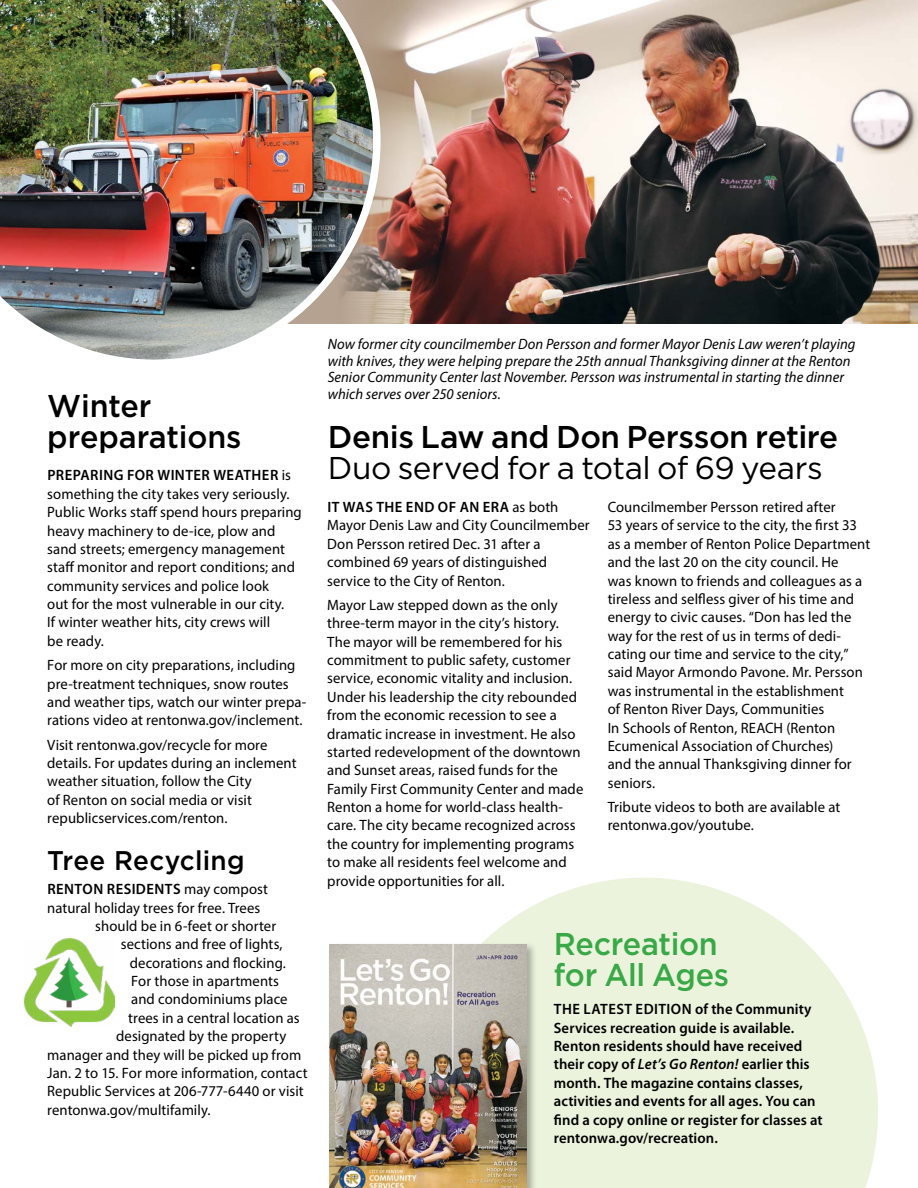
<style>
.page{position:relative;width:918px;height:1188px;background:#fff}
.page>*{position:absolute;margin:0;border:0;box-sizing:border-box;transform-origin:0 0}
.t1{font:500 31.5px/31.5px "Gotham";letter-spacing:-.01em;color:#000}
.t2{font:31.5px "Gotham";letter-spacing:-.015em;color:#000}
.t3{font:500 31.5px/31.5px "Gotham";letter-spacing:-.01em;color:#39a846}
.t4{font:500 27px "Gotham";letter-spacing:.01em;color:#000}
.t5{font:15px/18.3px "Myriad Pro";letter-spacing:.005em;color:#000}
.t6{font:600 15px/18.3px "Myriad Pro";letter-spacing:.005em;color:#000}
.t7{font:italic 15px/16.5px "Myriad Pro";letter-spacing:.005em;color:#000}
.t8{font:600 15px "Myriad Pro";letter-spacing:.03em;color:#000}
.s1{font-weight:600}
.s2{font-weight:400}
.s3{font-style:italic}
</style>
<div class="page">
<svg style="left:483px;top:878px;width:395px;height:310px;background:#edf4e1"></svg>
<img style="left:381px;top:0;width:537px;height:324px">
<img style="left:0;top:0;width:381px;height:360px">
<div style="left:327px;top:942px;width:210px;height:246px;background:#000;opacity:.3"></div>
<img style="left:329px;top:944px;width:198px;height:244px">
<img style="left:25px;top:939px;width:89px;height:88px">
<h1 class="t1" style="left:47px;top:389px;width:196px">Winter preparations</h1>
<p class="t5" style="left:47px;top:466px;width:256px"><span class="s1">PREPARING FOR WINTER WEATHER</span> is something the city takes very seriously.<br>Public Works staff spend hours preparing heavy machinery to de-ice, plow and sand streets; emergency management staff monitor and report conditions; and community services and police look<br>out for the most vulnerable in our city.<br>If winter weather hits, city crews will<br>be ready.</p>
<p class="t5" style="left:47px;top:656px;width:261px">For more on city preparations, including pre-treatment techniques, snow routes and weather tips, watch our winter prepa&shy;rations video at rentonwa.gov/inclement.</p>
<p class="t5" style="left:47px;top:735px;width:251px">Visit rentonwa.gov/recycle for more details. For updates during an inclement weather situation, follow the City<br>of Renton on social media or visit republicservices.com/renton.</p>
<h2 class="t4" style="left:47px;top:842px;width:199px">Tree Recycling</h2>
<p class="t8" style="left:47px;top:880px;width:222px">RENTON RESIDENTS <span class="s2">may compost</span></p>
<p class="t5" style="left:47px;top:898px;width:215px">natural holiday trees for free. Trees</p>
<p class="t5" style="left:95px;top:917px;width:182px">should be in 6-feet or shorter</p>
<p class="t5" style="left:121px;top:935px;width:163px">sections and free of lights,</p>
<p class="t5" style="left:130px;top:953px;width:158px">decorations and flocking.</p>
<p class="t5" style="left:131px;top:972px;width:149px">For those in apartments</p>
<p class="t5" style="left:131px;top:990px;width:158px">and condominiums place</p>
<p class="t5" style="left:128px;top:1008px;width:173px">trees in a central location as</p>
<p class="t5" style="left:116px;top:1027px;width:172px">designated by the property</p>
<p class="t5" style="left:47px;top:1045px;width:256px">manager and they will be picked up from</p>
<p class="t5" style="left:47px;top:1064px;width:262px">Jan. 2 to 15. For more information, contact</p>
<p class="t5" style="left:47px;top:1082px;width:258px">Republic Services at 206-777-6440 or visit</p>
<p class="t5" style="left:47px;top:1100px;width:165px">rentonwa.gov/multifamily.</p>
<p class="t7" style="left:328px;top:336px;width:529px">Now former city councilmember Don Persson and former Mayor Denis Law weren’t playing with knives, they were helping prepare the 25th annual Thanksgiving dinner at the Renton Senior Community Center last November. Persson was instrumental in starting the dinner which serves over 250 seniors.</p>
<h1 class="t1" style="left:328px;top:420px;width:512px">Denis Law and Don Persson retire</h1>
<h1 class="t2" style="left:328px;top:448px;width:496px">Duo served for a total of 69 years</h1>
<p class="t5" style="left:327px;top:498px;width:264px"><span class="s1">IT WAS THE END OF AN ERA</span> as both Mayor Denis Law and City Councilmember Don Persson retired Dec. 31 after a combined 69 years of distinguished service to the City of Renton.</p>
<p class="t5" style="left:327px;top:595px;width:258px">Mayor Law stepped down as the only three-term mayor in the city’s history.<br>The mayor will be remembered for his commitment to public safety, customer service, economic vitality and inclusion.<br>Under his leadership the city rebounded from the economic recession to see a dramatic increase in investment. He also started redevelopment of the downtown and Sunset areas, raised funds for the Family First Community Center and made Renton a home for world-class health&shy;care. The city became recognized across the country for implementing programs to make all residents feel welcome and provide opportunities for all.</p>
<p class="t5" style="left:608px;top:498px;width:264px">Councilmember Persson retired after<br>53 years of service to the city, the first 33 as a member of Renton Police Department and the last 20 on the city council. He<br>was known to friends and colleagues as a tireless and selfless giver of his time and energy to civic causes. “Don has led the way for the rest of us in terms of dedi&shy;cating our time and service to the city,” said Mayor Armondo Pavone. Mr. Persson was instrumental in the establishment<br>of Renton River Days, Communities<br>In Schools of Renton, REACH (Renton Ecumenical Association of Churches)<br>and the annual Thanksgiving dinner for seniors.</p>
<p class="t5" style="left:608px;top:798px;width:234px">Tribute videos to both are available at rentonwa.gov/youtube.</p>
<h1 class="t3" style="left:554px;top:928px;width:177px">Recreation for All Ages</h1>
<p class="t6" style="left:554px;top:1000px;width:270px">THE LATEST EDITION of the Community Services recreation guide is available.<br>Renton residents should have received their copy of <span class="s3">Let’s Go Renton!</span> earlier this month. The magazine contains classes, activities and events for all ages. You can find a copy online or register for classes at rentonwa.gov/recreation.</p>
</div>
